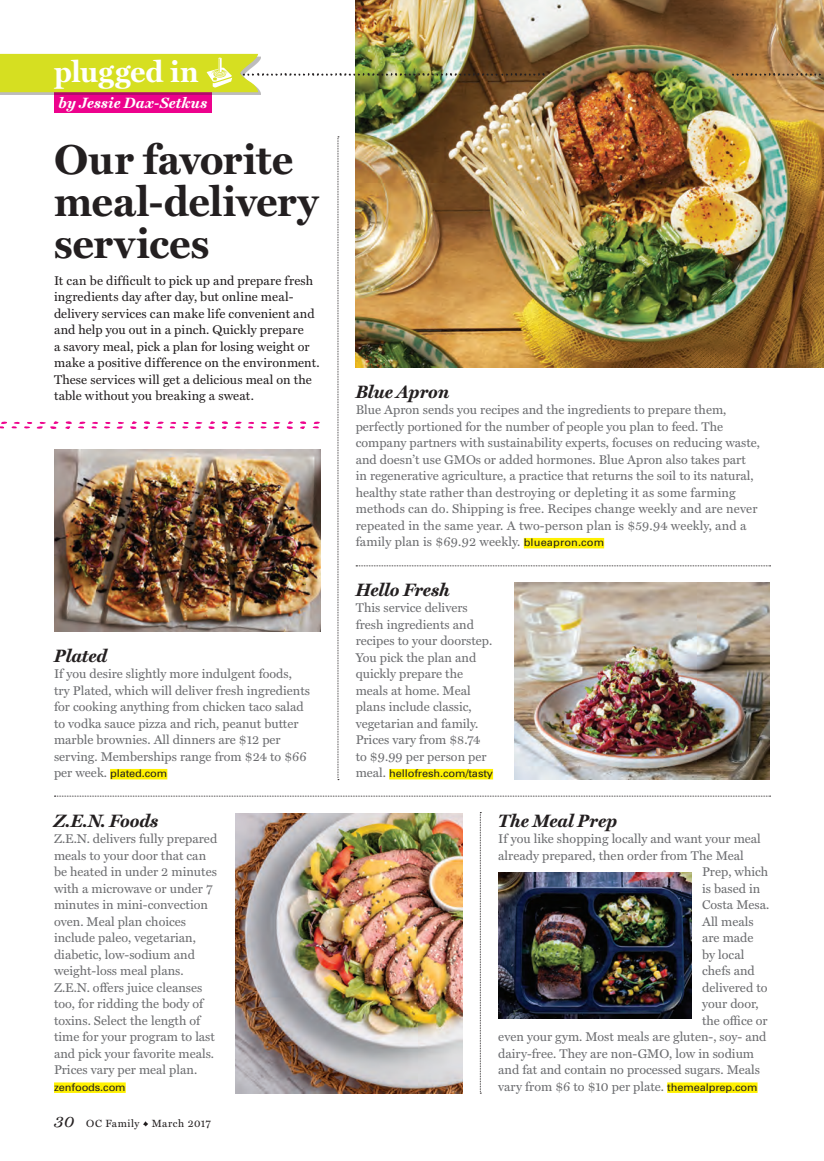
<style>
.page{position:relative;width:824px;height:1161px;background:#fff}
.page>*{position:absolute;margin:0;border:0;box-sizing:border-box;transform-origin:0 0}
.Headline_28pt{font:700 42px/42px "Miller Text";letter-spacing:-.005em;color:#231f20}
.Folio_White{font:700 30px "Miller Text";letter-spacing:-.015em;color:#fff}
.Sidebar_Hed{font:italic 700 18px "Miller Text";color:#231f20}
.Byline_Title{font:italic 700 15px "Miller Text";letter-spacing:.015em;color:#fff}
.Body_70{font:12.75px/16.5px "Miller Text";color:#6c6d70}
.Body{font:12.75px/16.5px "Miller Text";letter-spacing:.01em;color:#231f20}
.Body_70-2{font:10.5px "Univers";letter-spacing:-.01em;color:#231f20;scale:1.05 1}
.Folio{font:10.5px "Miller Text";letter-spacing:.05em;color:#231f20}
.s1{font-family:"Miller Text";font-size:12.75px;color:#6c6d70}
.s2{font-style:italic;font-size:16.5px}
.s3{font-family:"Univers";font-size:10.5px;color:#231f20}
</style>
<div class="page">
<div style="left:523px;top:538px;width:81px;height:10px;background:#fff101"></div>
<svg style="left:356px;top:566px;width:414px;height:1px"></svg>
<svg style="left:337px;top:136px;width:2px;height:644px"></svg>
<img style="left:514px;top:582px;width:256px;height:198px">
<img style="left:356px;top:0;width:468px;height:368px">
<img style="left:54px;top:450px;width:266px;height:182px">
<div style="left:389px;top:769px;width:104px;height:10px;background:#fff101"></div>
<div style="left:667px;top:1082px;width:90px;height:11px;background:#fff101"></div>
<div style="left:110px;top:769px;width:57px;height:10px;background:#fff101"></div>
<div style="left:54px;top:1082px;width:72px;height:11px;background:#fff101"></div>
<svg style="left:480px;top:812px;width:1px;height:282px"></svg>
<svg style="left:54px;top:796px;width:716px;height:1px"></svg>
<svg style="left:286px;top:421px;width:7px;height:8px"></svg>
<svg style="left:221px;top:421px;width:59px;height:8px"></svg>
<svg style="left:65px;top:421px;width:72px;height:8px"></svg>
<svg style="left:0;top:421px;width:59px;height:8px"></svg>
<svg style="left:300px;top:421px;width:20px;height:8px"></svg>
<svg style="left:143px;top:421px;width:72px;height:8px"></svg>
<img style="left:498px;top:872px;width:193px;height:146px">
<img style="left:236px;top:813px;width:226px;height:280px">
<svg style="left:143px;top:1121px;width:5px;height:6px"></svg>
<div style="left:54px;top:92px;width:158px;height:21px;background:#ed028c"></div>
<svg style="left:731px;top:72px;width:90px;height:5px"></svg>
<div style="left:0;top:57px;width:261px;height:38px;background:#231f20;opacity:.3"></div>
<img style="left:0;top:54px;width:545px;height:38px">
<p class="Folio_White" style="left:54px;top:54px;width:146px">plugged in</p>
<p class="Byline_Title" style="left:58px;top:94px;width:150px">by Jessie Dax-Setkus</p>
<p class="Headline_28pt" style="left:54px;top:138px;width:266px">Our favorite meal-delivery services</p>
<p class="Body" style="left:54px;top:272px;width:267px">It can be difficult to pick up and prepare fresh ingredients day after day, but online meal&shy;delivery services can make life convenient and and help you out in a pinch. Quickly prepare<br>a savory meal, pick a plan for losing weight or make a positive difference on the environment.<br>These services will get a delicious meal on the table without you breaking a sweat.</p>
<p class="Sidebar_Hed" style="left:54px;top:645px;width:55px">Plated</p>
<p class="Body_70" style="left:54px;top:665px;width:257px">If you desire slightly more indulgent foods, try Plated, which will deliver fresh ingredients for cooking anything from chicken taco salad to vodka sauce pizza and rich, peanut butter marble brownies. All dinners are $12 per serving. Memberships range from $24 to $66</p>
<p class="Body_70-2" style="left:54px;top:767px;width:109px"><span class="s1">per week.</span> plated.com</p>
<p class="Sidebar_Hed" style="left:54px;top:810px;width:105px">Z.E.N. Foods</p>
<p class="Body_70" style="left:54px;top:830px;width:165px">Z.E.N. delivers fully prepared meals to your door that can be heated in under 2 minutes with a microwave or under 7 minutes in mini-convection oven. Meal plan choices include paleo, vegetarian, diabetic, low-sodium and weight-loss meal plans.<br>Z.E.N. offers juice cleanses too, for ridding the body of toxins. Select the length of time for your program to last and pick your favorite meals.<br>Prices vary per meal plan.</p>
<p class="Body_70-2" style="left:54px;top:1081px;width:70px">zenfoods.com</p>
<p class="Folio" style="left:54px;top:1117px;width:158px"><span class="s2">30</span> OC Family March 2017</p>
<p class="Sidebar_Hed" style="left:356px;top:381px;width:95px">Blue Apron</p>
<p class="Body_70" style="left:356px;top:401px;width:406px">Blue Apron sends you recipes and the ingredients to prepare them, perfectly portioned for the number of people you plan to feed. The company partners with sustainability experts, focuses on reducing waste, and doesn’t use GMOs or added hormones. Blue Apron also takes part in regenerative agriculture, a practice that returns the soil to its natural, healthy state rather than destroying or depleting it as some farming methods can do. Shipping is free. Recipes change weekly and are never repeated in the same year. A two-person plan is $59.94 weekly, and a family plan is $69.92 weekly. <span class="s3">blueapron.com</span></p>
<p class="Sidebar_Hed" style="left:356px;top:579px;width:96px">Hello Fresh</p>
<p class="Body_70" style="left:356px;top:599px;width:138px">This service delivers fresh ingredients and recipes to your doorstep.<br>You pick the plan and quickly prepare the meals at home. Meal plans include classic, vegetarian and family.<br>Prices vary from $8.74 to $9.99 per person per</p>
<p class="Body_70-2" style="left:356px;top:767px;width:132px"><span class="s1">meal.</span> hellofresh.com/tasty</p>
<p class="Sidebar_Hed" style="left:498px;top:810px;width:120px">The Meal Prep</p>
<p class="Body_70" style="left:498px;top:830px;width:264px">If you like shopping locally and want your meal</p>
<p class="Body_70" style="left:498px;top:847px;width:247px">already prepared, then order from The Meal</p>
<p class="Body_70" style="left:702px;top:863px;width:68px">Prep, which</p>
<p class="Body_70" style="left:702px;top:880px;width:60px">is based in</p>
<p class="Body_70" style="left:702px;top:896px;width:69px">Costa Mesa.</p>
<p class="Body_70" style="left:702px;top:913px;width:53px">All meals</p>
<p class="Body_70" style="left:702px;top:929px;width:53px">are made</p>
<p class="Body_70" style="left:702px;top:946px;width:44px">by local</p>
<p class="Body_70" style="left:702px;top:962px;width:54px">chefs and</p>
<p class="Body_70" style="left:702px;top:979px;width:67px">delivered to</p>
<p class="Body_70" style="left:702px;top:995px;width:58px">your door,</p>
<p class="Body_70" style="left:702px;top:1012px;width:67px">the office or</p>
<p class="Body_70" style="left:498px;top:1028px;width:270px">even your gym. Most meals are gluten-, soy- and</p>
<p class="Body_70" style="left:498px;top:1045px;width:257px">dairy-free. They are non-GMO, low in sodium</p>
<p class="Body_70" style="left:498px;top:1061px;width:263px">and fat and contain no processed sugars. Meals</p>
<p class="Body_70" style="left:498px;top:1078px;width:261px">vary from $6 to $10 per plate. <span class="s3">themealprep.com</span></p>
</div>
